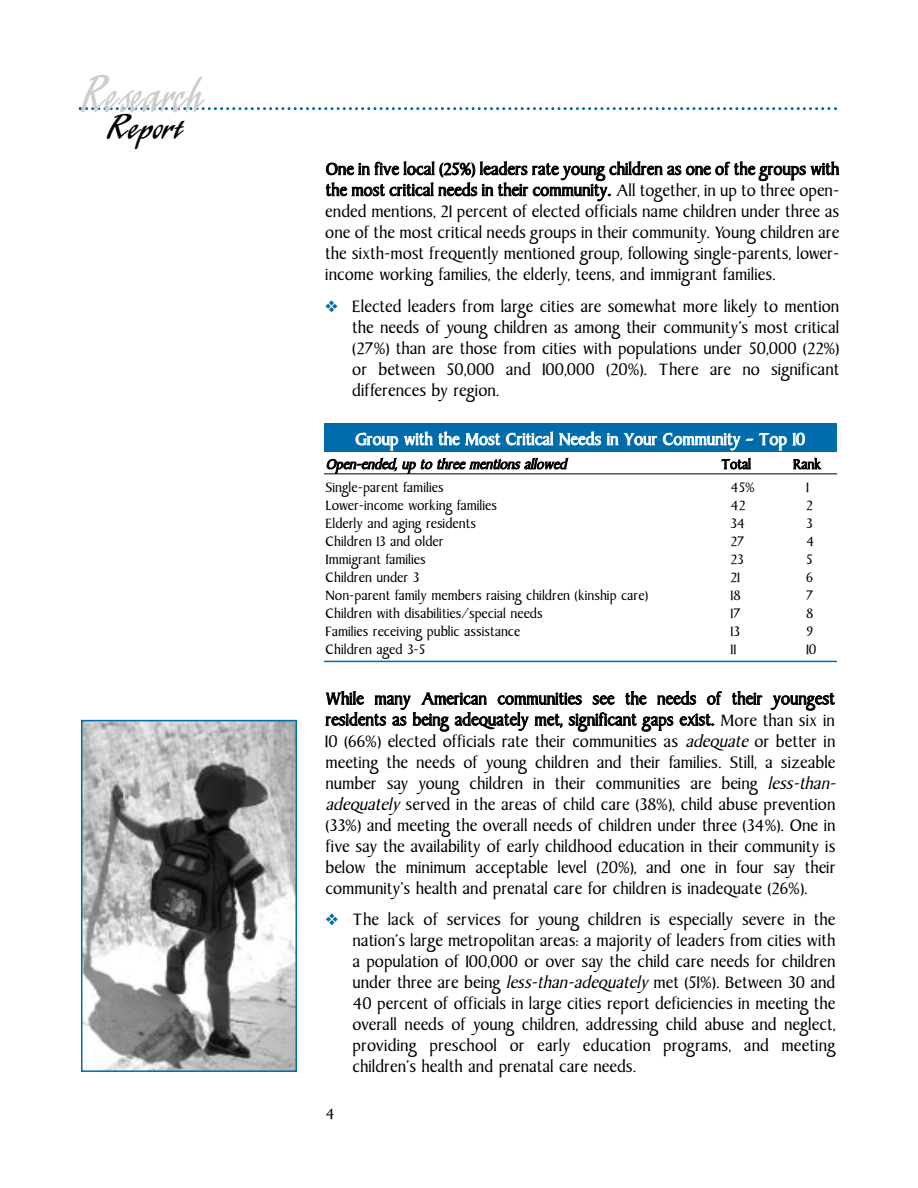
<style>
.page{position:relative;width:918px;height:1188px;background:#fff}
.page>*{position:absolute;margin:0;border:0;box-sizing:border-box;transform-origin:0 0}
.t1{font:54px "Laser ICG";letter-spacing:-.05em;color:#cdcdcd;scale:.6 1}
.t2{font:36px "Laser ICG";letter-spacing:-.04em;color:#000;scale:.8 1}
.t3{font:16.5px/21px "Baker Signet";color:#000;text-align:justify}
.t4{font:16.5px "Baker Signet";color:#fff}
.t5{font:15px "Baker Signet";color:#000}
.t6{font:13.5px "Baker Signet";color:#000}
.t7{font:italic 13.5px "Baker Signet";color:#000}
.s1{color:#006cac}
.s2{font-style:italic}
</style>
<div class="page">
<div style="left:324px;top:424px;width:513px;height:28px;background:#006cac"></div>
<svg style="left:79px;top:107px;width:758px;height:3px"></svg>
<hr style="left:324px;top:473px;width:513px;height:1px;background:#000">
<hr style="left:324px;top:661px;width:513px;height:1px;background:#006cac">
<img style="left:84px;top:723px;width:210px;height:346px">
<div style="left:81px;top:720px;width:216px;height:352px;border:2px solid #006cac"></div>
<h1 class="t1" style="left:80px;top:76px;width:206px">Research</h1>
<h2 class="t2" style="left:106px;top:114px;width:97px">Report</h2>
<p class="t3" style="left:325px;top:161px;width:516px">One in five local (25%) leaders rate young children as one of the groups with the most critical needs in their community. All together, in up to three open&shy;ended mentions, 21 percent of elected officials name children under three as one of the most critical needs groups in their community. Young children are the sixth-most frequently mentioned group, following single-parents, lower&shy;income working families, the elderly, teens, and immigrant families.</p>
<p class="t3" style="left:352px;top:298px;width:489px;text-indent:-27px"><span class="s1">❖</span> Elected leaders from large cities are somewhat more likely to mention the needs of young children as among their community’s most critical (27%) than are those from cities with populations under 50,000 (22%) or between 50,000 and 100,000 (20%). There are no significant differences by region.</p>
<p class="t4" style="left:355px;top:433px;width:451px">Group with the Most Critical Needs in Your Community – Top 10</p>
<p class="t7" style="left:326px;top:459px;width:245px">Open-ended, up to three mentions allowed</p>
<p class="t6" style="left:721px;top:459px;width:31px">Total</p>
<p class="t6" style="left:793px;top:459px;width:29px">Rank</p>
<p class="t6" style="left:326px;top:482px;width:120px">Single-parent families</p>
<p class="t6" style="left:730px;top:482px;width:26px">45%</p>
<p class="t6" style="left:806px;top:482px;width:4px">1</p>
<p class="t6" style="left:326px;top:500px;width:173px">Lower-income working families</p>
<p class="t6" style="left:730px;top:500px;width:16px">42</p>
<p class="t6" style="left:806px;top:500px;width:8px">2</p>
<p class="t6" style="left:326px;top:518px;width:152px">Elderly and aging residents</p>
<p class="t6" style="left:731px;top:518px;width:16px">34</p>
<p class="t6" style="left:806px;top:518px;width:8px">3</p>
<p class="t6" style="left:326px;top:536px;width:120px">Children 13 and older</p>
<p class="t6" style="left:731px;top:536px;width:16px">27</p>
<p class="t6" style="left:806px;top:536px;width:10px">4</p>
<p class="t6" style="left:326px;top:554px;width:102px">Immigrant families</p>
<p class="t6" style="left:731px;top:554px;width:15px">23</p>
<p class="t6" style="left:806px;top:554px;width:8px">5</p>
<p class="t6" style="left:326px;top:572px;width:95px">Children under 3</p>
<p class="t6" style="left:731px;top:572px;width:11px">21</p>
<p class="t6" style="left:806px;top:572px;width:8px">6</p>
<p class="t6" style="left:326px;top:590px;width:324px">Non-parent family members raising children (kinship care)</p>
<p class="t6" style="left:731px;top:590px;width:12px">18</p>
<p class="t6" style="left:806px;top:590px;width:9px">7</p>
<p class="t6" style="left:326px;top:608px;width:219px">Children with disabilities/special needs</p>
<p class="t6" style="left:731px;top:608px;width:12px">17</p>
<p class="t6" style="left:806px;top:608px;width:9px">8</p>
<p class="t6" style="left:326px;top:626px;width:196px">Families receiving public assistance</p>
<p class="t6" style="left:731px;top:626px;width:11px">13</p>
<p class="t6" style="left:806px;top:626px;width:8px">9</p>
<p class="t6" style="left:326px;top:644px;width:101px">Children aged 3-5</p>
<p class="t6" style="left:731px;top:644px;width:7px">11</p>
<p class="t6" style="left:806px;top:644px;width:12px">10</p>
<p class="t3" style="left:325px;top:690px;width:516px;text-align:left">While many American communities see the needs of their youngest residents as being adequately met, significant gaps exist. More than six in 10 (66%) elected officials rate their communities as <span class="s2">adequate</span> or better in meeting the needs of young children and their families. Still, a sizeable number say young children in their communities are being <span class="s2">less-than&shy;adequately</span> served in the areas of child care (38%), child abuse prevention (33%) and meeting the overall needs of children under three (34%). One in five say the availability of early childhood education in their community is below the minimum acceptable level (20%), and one in four say their community’s health and prenatal care for children is inadequate (26%).</p>
<p class="t3" style="left:352px;top:911px;width:485px;text-indent:-27px"><span class="s1">❖</span> The lack of services for young children is especially severe in the nation’s large metropolitan areas: a majority of leaders from cities with a population of 100,000 or over say the child care needs for children under three are being <span class="s2">less-than-adequately</span> met (51%). Between 30 and 40 percent of officials in large cities report deficiencies in meeting the overall needs of young children, addressing child abuse and neglect, providing preschool or early education programs, and meeting children’s health and prenatal care needs.</p>
<p class="t5" style="left:325px;top:1108px;width:11px">4</p>
</div>
